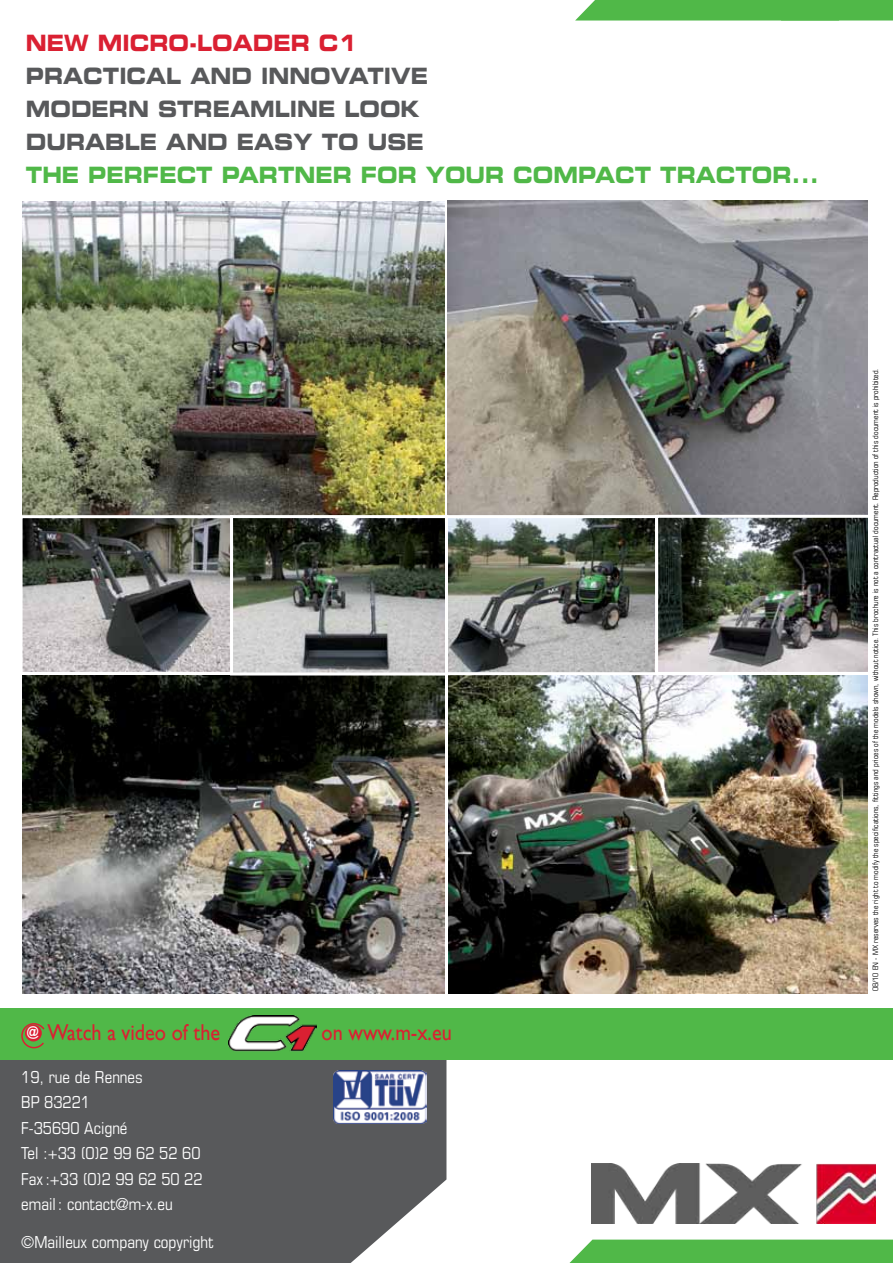
<style>
.page{position:relative;width:893px;height:1263px;background:#fff}
.page>*{position:absolute;margin:0;border:0;box-sizing:border-box;transform-origin:0 0}
.t1{font:22.95px "Gill Sans Std";color:#da2032;scale:.88 1}
.t2{font:22.5px/33px "Eurostile LT Std Bold Ex 2";color:#58595b;scale:.82 1}
.t3{font:22.5px "Eurostile LT Std Bold Ex 2";color:#50b848;scale:.82 1}
.t4{font:22.5px "Eurostile LT Std Bold Ex 2";color:#da2032;scale:.82 1}
.t5{font:condensed 16.5px/25.5px "Eurostile LT Std";color:#fff}
.t6{font:condensed 7.5px "Eurostile LT";color:#000}
</style>
<div class="page">
<svg style="left:569px;top:1239px;width:324px;height:24px;background:#5abc53"></svg>
<img style="left:592px;top:1164px;width:283px;height:59px">
<div style="left:0;top:1059px;width:446px;height:204px;background:#58595b"></div>
<div style="left:0;top:1008px;width:893px;height:51px;background:#50b848"></div>
<img style="left:334px;top:1070px;width:93px;height:53px">
<svg style="left:21px;top:1023px;width:24px;height:26px"></svg>
<img style="left:228px;top:1015px;width:88px;height:37px">
<img style="left:23px;top:201px;width:422px;height:314px">
<img style="left:448px;top:201px;width:419px;height:314px">
<img style="left:448px;top:676px;width:419px;height:317px">
<img style="left:23px;top:676px;width:422px;height:317px">
<img style="left:24px;top:519px;width:843px;height:152px">
<div style="left:20px;top:515px;width:213px;height:160px;border:3px solid #fff"></div>
<div style="left:230px;top:515px;width:218px;height:160px;border:3px solid #fff"></div>
<div style="left:445px;top:515px;width:213px;height:160px;border:3px solid #fff"></div>
<div style="left:655px;top:515px;width:216px;height:160px;border:3px solid #fff"></div>
<svg style="left:575px;top:0;width:318px;height:21px;background:#58bb51"></svg>
<h2 class="t4" style="left:26px;top:27px;width:405px">NEW MICRO-LOADER C1</h2>
<h2 class="t2" style="left:26px;top:59px;width:492px">PRACTICAL AND INNOVATIVE<br>MODERN STREAMLINE LOOK<br>DURABLE AND EASY TO USE</h2>
<h2 class="t3" style="left:26px;top:159px;width:969px">THE PERFECT PARTNER FOR YOUR COMPACT TRACTOR...</h2>
<h1 class="t1" style="left:27px;top:1019px;width:221px"><sup>@</sup> Watch a video of the</h1>
<h1 class="t1" style="left:322px;top:1019px;width:150px">on www.m-x.eu</h1>
<h3 class="t5" style="left:21px;top:1064px;width:183px">19, rue de Rennes<br>BP 83221<br>F-35690 Acigné<br>Tel :+33 (0)2 99 62 52 60<br>Fax :+33 (0)2 99 62 50 22 email: contact@m-x.eu</h3>
<h3 class="t5" style="left:21px;top:1229px;width:194px">©Mailleux company copyright</h3>
<p class="t6" style="left:871px;top:991px;width:624px;rotate:-90deg">08/10 EN - MX reserves the right to modify the specifications, fittings and prices of the models shown, without notice. This brochure is not a contractual document. Reproduction of this document is prohibited.</p>
</div>
